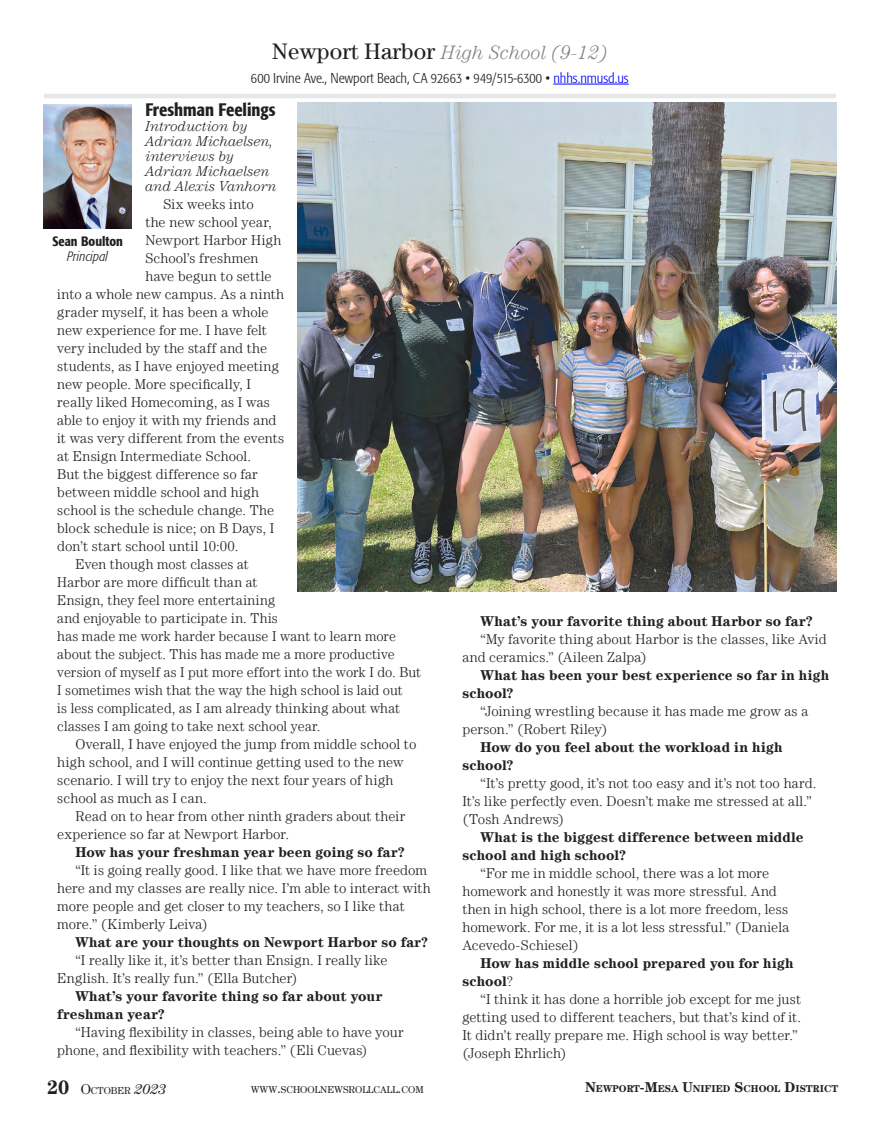
<style>
.page{position:relative;width:878px;height:1121px;background:#fff}
.page>*{position:absolute;margin:0;border:0;box-sizing:border-box;transform-origin:0 0}
.t1{font:italic 300 19.5px "Century LT";letter-spacing:-.005em;color:#808285}
.t2{font:500 condensed 18px "Formata";color:#231f20}
.t3{font:300 14.25px/18px "Century LT";letter-spacing:.01em;color:#231f20}
.t4{font:700 14.25px/18px "Century LT";letter-spacing:.01em;color:#231f20}
.t5{font:italic 300 14.25px/15px "Century LT";color:#231f20}
.t6{font:300 condensed 14.25px "Formata";color:#221f20}
.t7{font:500 condensed 13.5px "Formata";color:#231f20}
.t8{font:italic 300 condensed 13.5px "Formata";letter-spacing:.005em;color:#231f20}
.t9{font:10.05px "Century LT";color:#231f20}
.t10{font:700 10.05px "Century LT";color:#231f20}
.s1{font-weight:400;font-style:normal;font-size:22.5px;color:#231f20}
.s2{color:#00f}
.s3{font-weight:300}
.s4{font-weight:700;font-size:19.5px}
.s5{font-size:14.25px}
.s6{font-style:italic;font-size:14.25px}
</style>
<div class="page">
<img style="left:43px;top:104px;width:89px;height:125px">
<hr style="left:44px;top:94px;width:791px;height:4px;background:#e6e7e8">
<hr style="left:553px;top:84px;width:75px;height:1px;background:#00f">
<img style="left:297px;top:103px;width:539px;height:489px">
<h1 class="t1" style="left:272px;top:41px;width:337px"><span class="s1">Newport Harbor</span> High School (9-12)</h1>
<p class="t6" style="left:251px;top:70px;width:379px">600 Irvine Ave., Newport Beach, CA 92663 • 949/515-6300 • <span class="s2">nhhs.nmusd.us</span></p>
<p class="t2" style="left:145px;top:99px;width:132px">Freshman Feelings</p>
<p class="t5" style="left:145px;top:118px;width:133px">Introduction by<br>Adrian Michaelsen, interviews by<br>Adrian Michaelsen and Alexis Vanhorn</p>
<p class="t3" style="left:163px;top:195px;width:92px">Six weeks into</p>
<p class="t3" style="left:145px;top:213px;width:128px">the new school year,</p>
<p class="t3" style="left:145px;top:231px;width:137px">Newport Harbor High</p>
<p class="t3" style="left:145px;top:249px;width:115px">School’s freshmen</p>
<p class="t3" style="left:145px;top:267px;width:128px">have begun to settle</p>
<p class="t3" style="left:57px;top:285px;width:228px">into a whole new campus. As a ninth</p>
<p class="t3" style="left:57px;top:303px;width:213px">grader myself, it has been a whole</p>
<p class="t3" style="left:57px;top:321px;width:211px">new experience for me. I have felt</p>
<p class="t3" style="left:57px;top:339px;width:211px">very included by the staff and the</p>
<p class="t3" style="left:57px;top:357px;width:223px">students, as I have enjoyed meeting</p>
<p class="t3" style="left:57px;top:375px;width:195px">new people. More specifically, I</p>
<p class="t3" style="left:57px;top:393px;width:214px">really liked Homecoming, as I was</p>
<p class="t3" style="left:57px;top:411px;width:221px">able to enjoy it with my friends and</p>
<p class="t3" style="left:57px;top:429px;width:228px">it was very different from the events</p>
<p class="t3" style="left:57px;top:447px;width:195px">at Ensign Intermediate School.</p>
<p class="t3" style="left:57px;top:465px;width:202px">But the biggest difference so far</p>
<p class="t3" style="left:57px;top:483px;width:203px">between middle school and high</p>
<p class="t3" style="left:57px;top:501px;width:218px">school is the schedule change. The</p>
<p class="t3" style="left:57px;top:519px;width:218px">block schedule is nice; on B Days, I</p>
<p class="t3" style="left:57px;top:537px;width:183px">don’t start school until 10:00.</p>
<p class="t3" style="left:75px;top:555px;width:175px">Even though most classes at</p>
<p class="t3" style="left:57px;top:573px;width:201px">Harbor are more difficult than at</p>
<p class="t3" style="left:57px;top:591px;width:219px">Ensign, they feel more entertaining</p>
<p class="t3" style="left:57px;top:609px;width:222px">and enjoyable to participate in. This</p>
<p class="t3" style="left:57px;top:627px;width:340px">has made me work harder because I want to learn more</p>
<p class="t3" style="left:57px;top:645px;width:339px">about the subject. This has made me a more productive</p>
<p class="t3" style="left:57px;top:663px;width:365px">version of myself as I put more effort into the work I do. But</p>
<p class="t3" style="left:57px;top:681px;width:347px">I sometimes wish that the way the high school is laid out</p>
<p class="t3" style="left:57px;top:699px;width:344px">is less complicated, as I am already thinking about what</p>
<p class="t3" style="left:57px;top:717px;width:265px">classes I am going to take next school year.</p>
<p class="t3" style="left:75px;top:735px;width:342px">Overall, I have enjoyed the jump from middle school to</p>
<p class="t3" style="left:57px;top:753px;width:347px">high school, and I will continue getting used to the new</p>
<p class="t3" style="left:57px;top:771px;width:338px">scenario. I will try to enjoy the next four years of high</p>
<p class="t3" style="left:57px;top:789px;width:151px">school as much as I can.</p>
<p class="t3" style="left:75px;top:807px;width:331px">Read on to hear from other ninth graders about their</p>
<p class="t3" style="left:57px;top:825px;width:233px">experience so far at Newport Harbor.</p>
<p class="t4" style="left:75px;top:843px;width:331px">How has your freshman year been going so far?</p>
<p class="t3" style="left:57px;top:861px;width:375px;text-indent:18px">“It is going really good. I like that we have more freedom here and my classes are really nice. I’m able to interact with more people and get closer to my teachers, so I like that more.” (Kimberly Leiva)</p>
<p class="t4" style="left:75px;top:933px;width:354px">What are your thoughts on Newport Harbor so far?</p>
<p class="t3" style="left:57px;top:951px;width:332px;text-indent:18px">“I really like it, it’s better than Ensign. I really like<br>English. It’s really fun.” (Ella Butcher)</p>
<p class="t4" style="left:57px;top:987px;width:326px;text-indent:18px">What’s your favorite thing so far about your freshman year?</p>
<p class="t3" style="left:57px;top:1023px;width:348px;text-indent:18px">“Having flexibility in classes, being able to have your phone, and flexibility with teachers.” (Eli Cuevas)</p>
<p class="t7" style="left:52px;top:233px;width:72px">Sean Boulton</p>
<p class="t8" style="left:67px;top:248px;width:42px">Principal</p>
<p class="t4" style="left:480px;top:612px;width:334px">What’s your favorite thing about Harbor so far?</p>
<p class="t3" style="left:462px;top:630px;width:365px;text-indent:18px">“My favorite thing about Harbor is the classes, like Avid and ceramics.” (Aileen Zalpa)</p>
<p class="t4" style="left:462px;top:666px;width:368px;text-indent:18px">What has been your best experience so far in high school?</p>
<p class="t3" style="left:462px;top:702px;width:347px;text-indent:18px">“Joining wrestling because it has made me grow as a person.” (Robert Riley)</p>
<p class="t4" style="left:462px;top:738px;width:321px;text-indent:18px">How do you feel about the workload in high school?</p>
<p class="t3" style="left:462px;top:774px;width:355px;text-indent:18px">“It’s pretty good, it’s not too easy and it’s not too hard.<br>It’s like perfectly even. Doesn’t make me stressed at all.” (Tosh Andrews)</p>
<p class="t4" style="left:462px;top:828px;width:343px;text-indent:18px">What is the biggest difference between middle school and high school?</p>
<p class="t3" style="left:462px;top:864px;width:328px;text-indent:18px">“For me in middle school, there was a lot more homework and honestly it was more stressful. And then in high school, there is a lot more freedom, less homework. For me, it is a lot less stressful.” (Daniela Acevedo-Schiesel)</p>
<p class="t4" style="left:462px;top:954px;width:332px;text-indent:18px">How has middle school prepared you for high school<span class="s3">?</span></p>
<p class="t3" style="left:462px;top:990px;width:340px;text-indent:18px">“I think it has done a horrible job except for me just getting used to different teachers, but that’s kind of it.<br>It didn’t really prepare me. High school is way better.” (Joseph Ehrlich)</p>
<p class="t9" style="left:47px;top:1084px;width:121px"><span class="s4">20</span> <span class="s5">O</span>CTOBER <span class="s6">2023</span></p>
<p class="t9" style="left:251px;top:1084px;width:174px">WWW<span class="s5">.</span>SCHOOLNEWSROLLCALL<span class="s5">.</span>COM</p>
<p class="t10" style="left:585px;top:1082px;width:254px"><span class="s5">N</span>EWPORT<span class="s5">-M</span>ESA <span class="s5">U</span>NIFIED <span class="s5">S</span>CHOOL <span class="s5">D</span>ISTRICT</p>
</div>
